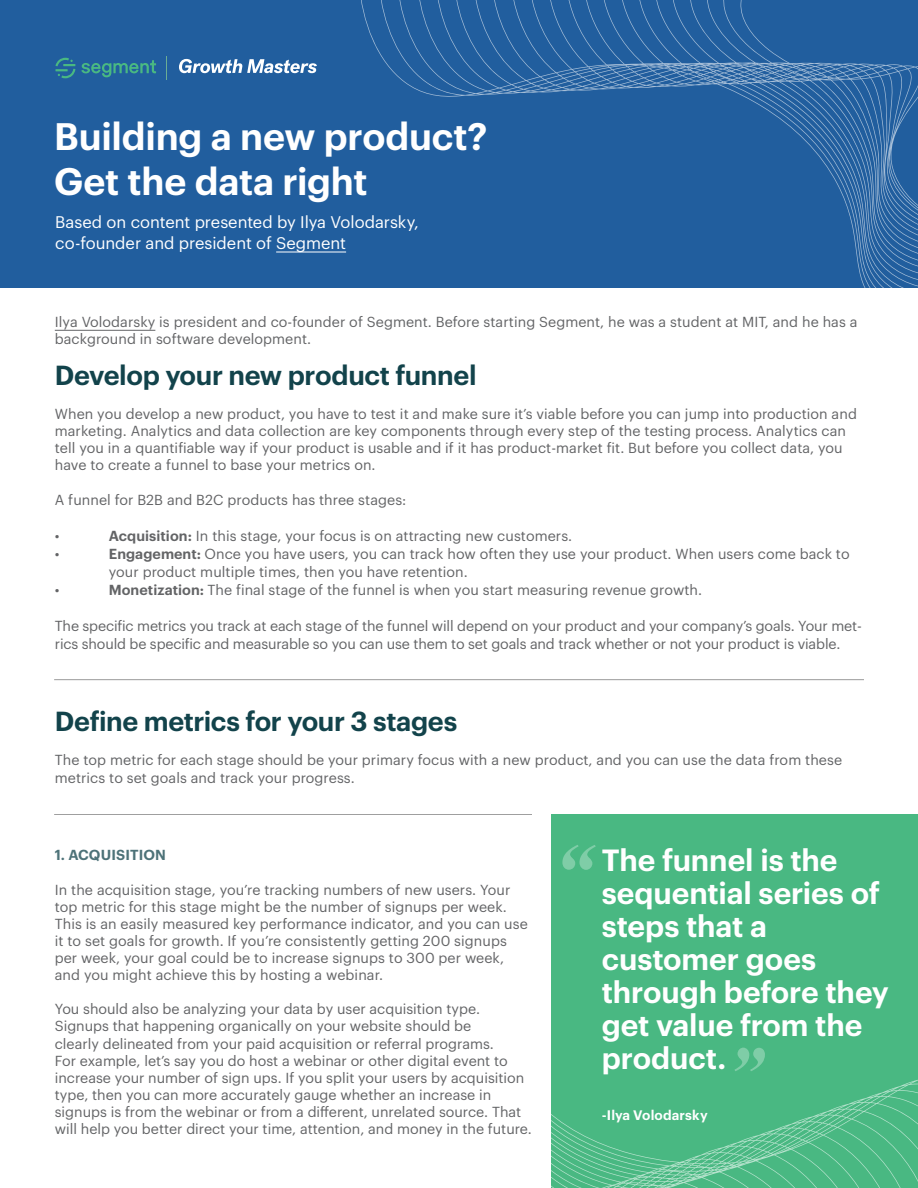
<style>
.page{position:relative;width:918px;height:1188px;background:#fff}
.page>*{position:absolute;margin:0;border:0;box-sizing:border-box;transform-origin:0 0}
.t1{font:600 37.5px/45px "Graphik";letter-spacing:-.005em;color:#fff}
.t2{font:600 30px/33px "Graphik";letter-spacing:-.005em;color:#fff}
.t3{font:600 27px "Graphik";letter-spacing:-.015em;color:#12434b}
.t4{font:16.5px/21px "Graphik";color:#fff}
.t5{font:14.25px/17.1px "Graphik";letter-spacing:.005em;color:#636466}
.t6{font:600 14.25px "Graphik";letter-spacing:.01em;color:#4d7278}
.t7{font:600 13.5px "Graphik";letter-spacing:.01em;color:#fff}
.s1{font-weight:600}
</style>
<div class="page">
<div style="left:0;top:0;width:918px;height:288px;background:#215e9e"></div>
<div style="left:552px;top:814px;width:366px;height:374px;background:#49b882"></div>
<svg style="left:551px;top:983px;width:367px;height:205px"></svg>
<hr style="left:55px;top:330px;width:100px;height:1px;background:#636466">
<hr style="left:276px;top:252px;width:70px;height:1px;background:#fff">
<hr style="left:54px;top:814px;width:478px;height:1px;background:#333">
<hr style="left:54px;top:679px;width:810px;height:1px;background:#333">
<svg style="left:562px;top:845px;width:34px;height:25px"></svg>
<svg style="left:166px;top:56px;width:1px;height:24px"></svg>
<svg style="left:179px;top:59px;width:138px;height:14px"></svg>
<svg style="left:55px;top:58px;width:20px;height:20px"></svg>
<svg style="left:81px;top:60px;width:75px;height:17px"></svg>
<svg style="left:342px;top:0;width:576px;height:288px"></svg>
<svg style="left:734px;top:1048px;width:31px;height:23px"></svg>
<h1 class="t1" style="left:54px;top:111px;width:435px">Building a new product?<br>Get the data right</h1>
<p class="t4" style="left:55px;top:210px;width:365px">Based on content presented by Ilya Volodarsky, co-founder and president of Segment</p>
<p class="t5" style="left:55px;top:312px;width:804px">Ilya Volodarsky is president and co-founder of Segment. Before starting Segment, he was a student at MIT, and he has a background in software development.</p>
<h3 class="t3" style="left:55px;top:354px;width:423px">Develop your new product funnel</h3>
<p class="t5" style="left:55px;top:404px;width:804px">When you develop a new product, you have to test it and make sure it’s viable before you can jump into production and marketing. Analytics and data collection are key components through every step of the testing process. Analytics can tell you in a quantifiable way if your product is usable and if it has product-market fit. But before you collect data, you have to create a funnel to base your metrics on.</p>
<p class="t5" style="left:55px;top:491px;width:353px">A funnel for B2B and B2C products has three stages:</p>
<p class="t5" style="left:55px;top:527px;width:6px">•</p>
<p class="t5" style="left:109px;top:527px;width:465px"><span class="s1">Acquisition:</span> In this stage, your focus is on attracting new customers.</p>
<p class="t5" style="left:55px;top:545px;width:6px">•</p>
<p class="t5" style="left:109px;top:544px;width:742px;line-height:18px"><span class="s1">Engagement:</span> Once you have users, you can track how often they use your product. When users come back to your product multiple times, then you have retention.</p>
<p class="t5" style="left:55px;top:581px;width:6px">•</p>
<p class="t5" style="left:109px;top:581px;width:595px"><span class="s1">Monetization:</span> The final stage of the funnel is when you start measuring revenue growth.</p>
<p class="t5" style="left:55px;top:616px;width:808px;line-height:18px">The specific metrics you track at each stage of the funnel will depend on your product and your company’s goals. Your met&shy;rics should be specific and measurable so you can use them to set goals and track whether or not your product is viable.</p>
<h3 class="t3" style="left:55px;top:701px;width:404px">Define metrics for your 3 stages</h3>
<p class="t5" style="left:55px;top:751px;width:789px">The top metric for each stage should be your primary focus with a new product, and you can use the data from these metrics to set goals and track your progress.</p>
<p class="t6" style="left:55px;top:844px;width:113px">1. ACQUISITION</p>
<p class="t5" style="left:55px;top:880px;width:474px">In the acquisition stage, you’re tracking numbers of new users. Your top metric for this stage might be the number of signups per week.<br>This is an easily measured key performance indicator, and you can use it to set goals for growth. If you’re consistently getting 200 signups per week, your goal could be to increase signups to 300 per week, and you might achieve this by hosting a webinar.</p>
<p class="t5" style="left:55px;top:999px;width:479px">You should also be analyzing your data by user acquisition type.<br>Signups that happening organically on your website should be<br>clearly delineated from your paid acquisition or referral programs.<br>For example, let’s say you do host a webinar or other digital event to increase your number of sign ups. If you split your users by acquisition type, then you can more accurately gauge whether an increase in signups is from the webinar or from a different, unrelated source. That will help you better direct your time, attention, and money in the future.</p>
<h2 class="t2" style="left:602px;top:841px;width:289px">The funnel is the sequential series of steps that a customer goes through before they get value from the product.</h2>
<p class="t7" style="left:602px;top:1105px;width:108px">-Ilya Volodarsky</p>
</div>
